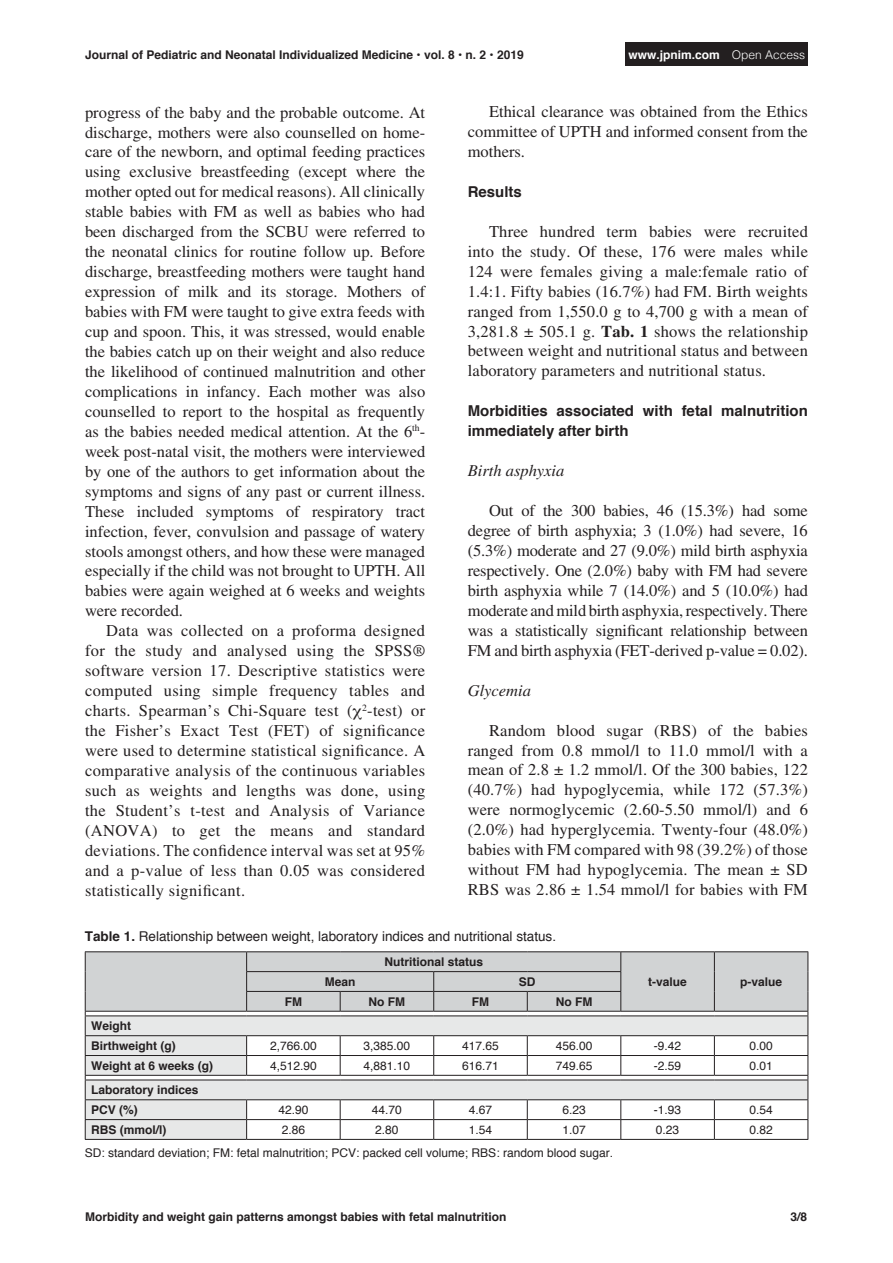
<style>
.page{position:relative;width:893px;height:1263px;background:#fff}
.page>*{position:absolute;margin:0;border:0;box-sizing:border-box;transform-origin:0 0}
.Body1{font:16.5px/20px "Times LT Std";letter-spacing:.005em;color:#231f20;text-align:justify}
.Heading3{font:italic 16.5px "Times LT Std";color:#231f20}
.Heading2{font:700 15px/20px "Helvetica";color:#231f20}
.t1{font:13.5px "Helvetica";color:#231f20}
.Table1{font:12px "Helvetica";color:#231f20}
.Table1-2{font:700 12px "Helvetica";color:#231f20}
.Footer_Right{font:700 12px "Helvetica";color:#231f20}
.Footer_Left{font:700 12px "Helvetica";color:#231f20}
.Heading2-2{font:700 12px "Helvetica";color:#fff}
.Page_Right{font:700 12px "Helvetica";color:#231f20}
.s1{font-weight:300}
.s2{font-weight:700}
</style>
<div class="page">
<div style="left:626px;top:43px;width:182px;height:23px;background:#231f20"></div>
<hr style="left:85px;top:951px;width:162px;height:1px;background:#231f20">
<hr style="left:247px;top:951px;width:93px;height:1px;background:#231f20">
<hr style="left:340px;top:951px;width:94px;height:1px;background:#231f20">
<hr style="left:434px;top:951px;width:93px;height:1px;background:#231f20">
<hr style="left:527px;top:951px;width:94px;height:1px;background:#231f20">
<hr style="left:621px;top:951px;width:93px;height:1px;background:#231f20">
<hr style="left:714px;top:951px;width:94px;height:1px;background:#231f20">
<svg style="left:85px;top:952px;width:723px;height:187px"></svg>
<hr style="left:85px;top:1139px;width:162px;height:1px;background:#231f20">
<hr style="left:247px;top:1139px;width:93px;height:1px;background:#231f20">
<hr style="left:340px;top:1139px;width:94px;height:1px;background:#231f20">
<hr style="left:434px;top:1139px;width:93px;height:1px;background:#231f20">
<hr style="left:527px;top:1139px;width:94px;height:1px;background:#231f20">
<hr style="left:621px;top:1139px;width:93px;height:1px;background:#231f20">
<hr style="left:714px;top:1139px;width:94px;height:1px;background:#231f20">
<p class="Footer_Right" style="left:85px;top:45px;width:440px">Journal of Pediatric and Neonatal Individualized Medicine • vol. 8 • n. 2 • 2019</p>
<p class="Heading2-2" style="left:629px;top:45px;width:178px">www.jpnim.com <span class="s1">Open Access</span></p>
<p class="Body1" style="left:468px;top:101px;width:342px;text-indent:21px">Ethical clearance was obtained from the Ethics committee of UPTH and informed consent from the mothers.</p>
<p class="Heading2" style="left:468px;top:182px;width:56px">Results</p>
<p class="Body1" style="left:468px;top:221px;width:342px;text-indent:21px">Three hundred term babies were recruited into the study. Of these, 176 were males while 124 were females giving a male:female ratio of 1.4:1. Fifty babies (16.7%) had FM. Birth weights ranged from 1,550.0 g to 4,700 g with a mean of 3,281.8 ± 505.1 g. <span class="s2">Tab. 1</span> shows the relationship between weight and nutritional status and between laboratory parameters and nutritional status.</p>
<p class="Heading2" style="left:468px;top:401px;width:342px">Morbidities associated with fetal malnutrition immediately after birth</p>
<p class="Heading3" style="left:468px;top:462px;width:98px">Birth asphyxia</p>
<p class="Body1" style="left:468px;top:500px;width:342px;text-indent:21px">Out of the 300 babies, 46 (15.3%) had some degree of birth asphyxia; 3 (1.0%) had severe, 16 (5.3%) moderate and 27 (9.0%) mild birth asphyxia respectively. One (2.0%) baby with FM had severe birth asphyxia while 7 (14.0%) and 5 (10.0%) had moderate and mild birth asphyxia, respectively. There was a statistically significant relationship between FM and birth asphyxia (FET-derived p-value = 0.02).</p>
<p class="Heading3" style="left:468px;top:681px;width:65px">Glycemia</p>
<p class="Body1" style="left:468px;top:720px;width:342px;text-indent:21px">Random blood sugar (RBS) of the babies ranged from 0.8 mmol/l to 11.0 mmol/l with a mean of 2.8 ± 1.2 mmol/l. Of the 300 babies, 122 (40.7%) had hypoglycemia, while 172 (57.3%) were normoglycemic (2.60-5.50 mmol/l) and 6 (2.0%) had hyperglycemia. Twenty-four (48.0%) babies with FM compared with 98 (39.2%) of those without FM had hypoglycemia. The mean ± SD RBS was 2.86 ± 1.54 mmol/l for babies with FM</p>
<p class="t1" style="left:85px;top:926px;width:473px"><span class="s2">Table 1.</span> Relationship between weight, laboratory indices and nutritional status.</p>
<p class="Table1-2" style="left:384px;top:952px;width:100px">Nutritional status</p>
<p class="Table1-2" style="left:325px;top:972px;width:32px">Mean</p>
<p class="Table1-2" style="left:519px;top:972px;width:18px">SD</p>
<p class="Table1-2" style="left:648px;top:972px;width:40px">t-value</p>
<p class="Table1-2" style="left:740px;top:972px;width:44px">p-value</p>
<p class="Table1-2" style="left:285px;top:992px;width:19px">FM</p>
<p class="Table1-2" style="left:369px;top:992px;width:38px">No FM</p>
<p class="Table1-2" style="left:472px;top:992px;width:19px">FM</p>
<p class="Table1-2" style="left:556px;top:992px;width:38px">No FM</p>
<p class="Table1-2" style="left:91px;top:1016px;width:41px">Weight</p>
<p class="Table1-2" style="left:91px;top:1036px;width:86px">Birthweight (g)</p>
<p class="Table1" style="left:270px;top:1037px;width:48px">2,766.00</p>
<p class="Table1" style="left:364px;top:1037px;width:48px">3,385.00</p>
<p class="Table1" style="left:462px;top:1037px;width:38px">417.65</p>
<p class="Table1" style="left:556px;top:1037px;width:38px">456.00</p>
<p class="Table1" style="left:654px;top:1037px;width:29px">-9.42</p>
<p class="Table1" style="left:749px;top:1037px;width:25px">0.00</p>
<p class="Table1-2" style="left:91px;top:1056px;width:124px">Weight at 6 weeks (g)</p>
<p class="Table1" style="left:270px;top:1056px;width:48px">4,512.90</p>
<p class="Table1" style="left:364px;top:1056px;width:48px">4,881.10</p>
<p class="Table1" style="left:462px;top:1056px;width:38px">616.71</p>
<p class="Table1" style="left:556px;top:1056px;width:38px">749.65</p>
<p class="Table1" style="left:654px;top:1056px;width:29px">-2.59</p>
<p class="Table1" style="left:749px;top:1056px;width:25px">0.01</p>
<p class="Table1-2" style="left:91px;top:1080px;width:109px">Laboratory indices</p>
<p class="Table1-2" style="left:91px;top:1100px;width:48px">PCV (%)</p>
<p class="Table1" style="left:278px;top:1101px;width:32px">42.90</p>
<p class="Table1" style="left:372px;top:1101px;width:32px">44.70</p>
<p class="Table1" style="left:469px;top:1101px;width:25px">4.67</p>
<p class="Table1" style="left:562px;top:1101px;width:25px">6.23</p>
<p class="Table1" style="left:654px;top:1101px;width:29px">-1.93</p>
<p class="Table1" style="left:749px;top:1101px;width:25px">0.54</p>
<p class="Table1-2" style="left:91px;top:1120px;width:77px">RBS (mmol/l)</p>
<p class="Table1" style="left:282px;top:1120px;width:25px">2.86</p>
<p class="Table1" style="left:375px;top:1120px;width:25px">2.80</p>
<p class="Table1" style="left:469px;top:1120px;width:25px">1.54</p>
<p class="Table1" style="left:562px;top:1120px;width:25px">1.07</p>
<p class="Table1" style="left:656px;top:1120px;width:25px">0.23</p>
<p class="Table1" style="left:749px;top:1120px;width:25px">0.82</p>
<p class="Table1" style="left:85px;top:1143px;width:530px">SD: standard deviation; FM: fetal malnutrition; PCV: packed cell volume; RBS: random blood sugar.</p>
<p class="Body1" style="left:85px;top:102px;width:342px">progress of the baby and the probable outcome. At discharge, mothers were also counselled on home&shy;care of the newborn, and optimal feeding practices using exclusive breastfeeding (except where the mother opted out for medical reasons). All clinically stable babies with FM as well as babies who had been discharged from the SCBU were referred to the neonatal clinics for routine follow up. Before discharge, breastfeeding mothers were taught hand expression of milk and its storage. Mothers of babies with FM were taught to give extra feeds with cup and spoon. This, it was stressed, would enable the babies catch up on their weight and also reduce the likelihood of continued malnutrition and other complications in infancy. Each mother was also counselled to report to the hospital as frequently as the babies needed medical attention. At the 6<sup>th&shy;</sup>week post-natal visit, the mothers were interviewed by one of the authors to get information about the symptoms and signs of any past or current illness.<br>These included symptoms of respiratory tract infection, fever, convulsion and passage of watery stools amongst others, and how these were managed especially if the child was not brought to UPTH. All babies were again weighed at 6 weeks and weights were recorded.</p>
<p class="Body1" style="left:85px;top:621px;width:342px;text-indent:21px">Data was collected on a proforma designed for the study and analysed using the SPSS® software version 17. Descriptive statistics were computed using simple frequency tables and charts. Spearman’s Chi-Square test ( <sup>2</sup>-test) or the Fisher’s Exact Test (FET) of significance were used to determine statistical significance. A comparative analysis of the continuous variables such as weights and lengths was done, using the Student’s t-test and Analysis of Variance (ANOVA) to get the means and standard deviations. The confidence interval was set at 95% and a p-value of less than 0.05 was considered statistically significant.</p>
<p class="Footer_Left" style="left:85px;top:1207px;width:423px">Morbidity and weight gain patterns amongst babies with fetal malnutrition</p>
<p class="Page_Right" style="left:790px;top:1207px;width:18px">3/8</p>
</div>
